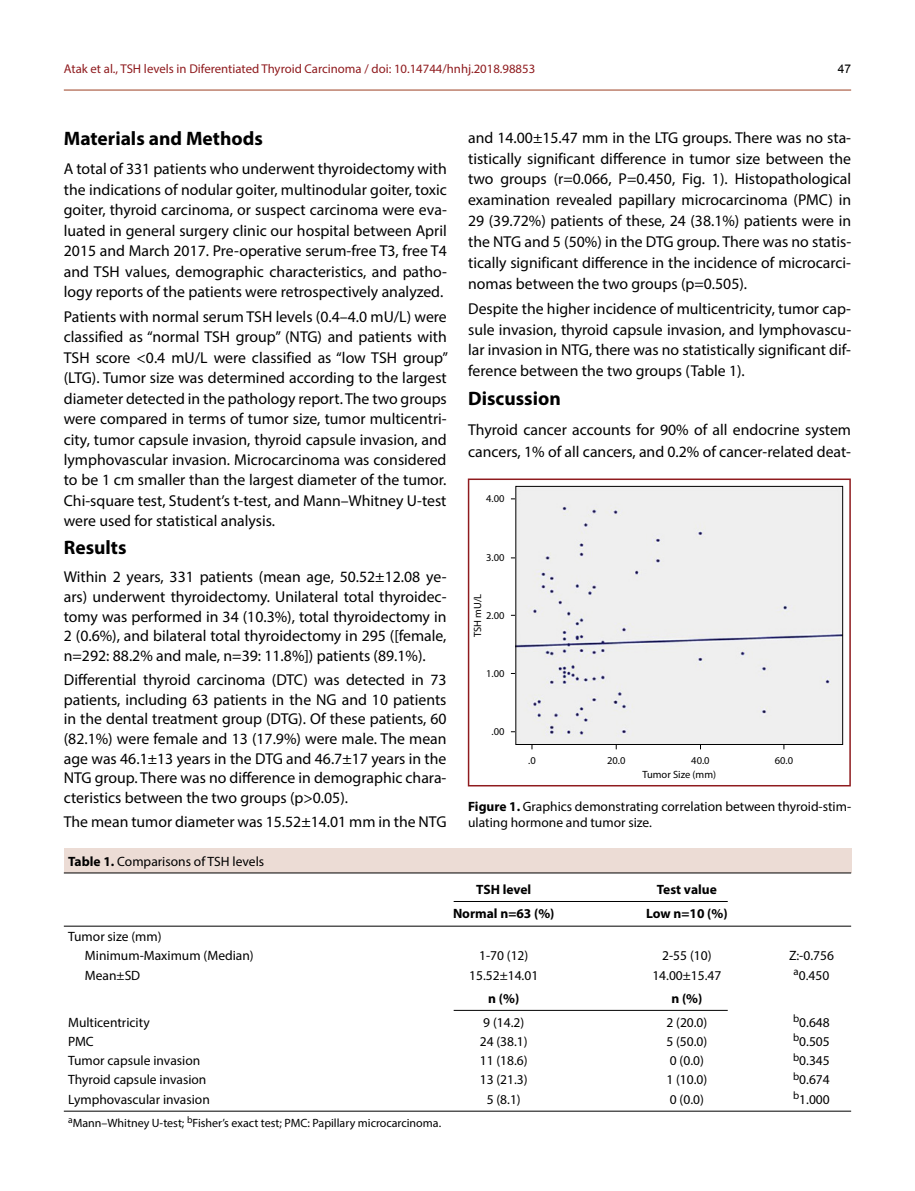
<style>
.page{position:relative;width:915px;height:1191px;background:#fff}
.page>*{position:absolute;margin:0;border:0;box-sizing:border-box;transform-origin:0 0}
.t1{font:700 19.5px "Myriad Pro";color:#000}
.t2{font:15.75px/20.4px "Myriad Pro";color:#000;text-align:justify}
.t3{font:13.5px/19.2px "Myriad Pro";color:#000}
.t4{font:700 13.5px "Myriad Pro";color:#000}
.t5{font:12.75px "Myriad Pro";color:#8f1b1e}
.t6{font:12px "Myriad Pro";color:#000}
.t7{font:12px "Arial";color:#000}
.t8{font:10.5px "Myriad Pro";color:#000}
.s1{font-weight:700}
</style>
<div class="page">
<hr style="left:64px;top:89px;width:786px;height:2px;background:#bd7f6c">
<hr style="left:453px;top:901px;width:274px;height:1px;background:#000">
<hr style="left:453px;top:1010px;width:274px;height:1px;background:#000">
<div style="left:64px;top:848px;width:786px;height:25px;background:#ecdcd5"></div>
<hr style="left:64px;top:872px;width:786px;height:1px;background:#000">
<hr style="left:64px;top:1110px;width:786px;height:1px;background:#000">
<hr style="left:64px;top:926px;width:786px;height:1px;background:#000">
<div style="left:467px;top:478px;width:383px;height:308px;border:2px solid #8f1b1e"></div>
<div style="left:517px;top:488px;width:323px;height:255px;background:#efefef"></div>
<div style="left:515px;top:486px;width:327px;height:259px;border:1px solid #000"></div>
<p class="t5" style="left:64px;top:61px;width:473px">Atak et al., TSH levels in Diferentiated Thyroid Carcinoma / doi: 10.14744/hnhj.2018.98853</p>
<p class="t7" style="left:837px;top:60px;width:15px">47</p>
<p class="t1" style="left:64px;top:126px;width:200px">Materials and Methods</p>
<p class="t2" style="left:64px;top:159px;width:384px">A total of 331 patients who underwent thyroidectomy with the indications of nodular goiter, multinodular goiter, toxic goiter, thyroid carcinoma, or suspect carcinoma were eva&shy;luated in general surgery clinic our hospital between April 2015 and March 2017. Pre-operative serum-free T3, free T4 and TSH values, demographic characteristics, and patho&shy;logy reports of the patients were retrospectively analyzed.</p>
<p class="t2" style="left:64px;top:306px;width:386px">Patients with normal serum TSH levels (0.4–4.0 mU/L) were classified as “normal TSH group” (NTG) and patients with TSH score &lt;0.4 mU/L were classified as “low TSH group” (LTG). Tumor size was determined according to the largest diameter detected in the pathology report. The two groups were compared in terms of tumor size, tumor multicentri&shy;city, tumor capsule invasion, thyroid capsule invasion, and lymphovascular invasion. Microcarcinoma was considered to be 1 cm smaller than the largest diameter of the tumor.<br>Chi-square test, Student’s t-test, and Mann–Whitney U-test were used for statistical analysis.</p>
<p class="t1" style="left:64px;top:535px;width:64px">Results</p>
<p class="t2" style="left:64px;top:567px;width:384px;line-height:19.6px">Within 2 years, 331 patients (mean age, 50.52±12.08 ye&shy;ars) underwent thyroidectomy. Unilateral total thyroidec&shy;tomy was performed in 34 (10.3%), total thyroidectomy in 2 (0.6%), and bilateral total thyroidectomy in 295 ([female, n=292: 88.2% and male, n=39: 11.8%]) patients (89.1%).</p>
<p class="t2" style="left:64px;top:669px;width:384px;line-height:19.6px">Differential thyroid carcinoma (DTC) was detected in 73 patients, including 63 patients in the NG and 10 patients in the dental treatment group (DTG). Of these patients, 60 (82.1%) were female and 13 (17.9%) were male. The mean age was 46.1±13 years in the DTG and 46.7±17 years in the NTG group. There was no difference in demographic chara&shy;cteristics between the two groups (p&gt;0.05).</p>
<p class="t2" style="left:64px;top:811px;width:384px">The mean tumor diameter was 15.52±14.01 mm in the NTG</p>
<p class="t3" style="left:68px;top:852px;width:197px"><span class="s1">Table 1.</span> Comparisons of TSH levels</p>
<p class="t2" style="left:468px;top:127px;width:384px;line-height:20.9px">and 14.00±15.47 mm in the LTG groups. There was no sta&shy;tistically significant difference in tumor size between the two groups (r=0.066, P=0.450, Fig. 1). Histopathological examination revealed papillary microcarcinoma (PMC) in 29 (39.72%) patients of these, 24 (38.1%) patients were in the NTG and 5 (50%) in the DTG group. There was no statis&shy;tically significant difference in the incidence of microcarci&shy;nomas between the two groups (p=0.505).</p>
<p class="t2" style="left:468px;top:298px;width:384px;line-height:20.9px">Despite the higher incidence of multicentricity, tumor cap&shy;sule invasion, thyroid capsule invasion, and lymphovascu&shy;lar invasion in NTG, there was no statistically significant dif&shy;ference between the two groups (Table 1).</p>
<p class="t1" style="left:468px;top:386px;width:94px">Discussion</p>
<p class="t2" style="left:468px;top:419px;width:384px;line-height:21.6px">Thyroid cancer accounts for 90% of all endocrine system cancers, 1% of all cancers, and 0.2% of cancer-related deat-</p>
<p class="t8" style="left:486px;top:492px;width:20px">4.00</p>
<p class="t8" style="left:486px;top:551px;width:20px">3.00</p>
<p class="t8" style="left:471px;top:637px;width:45px;rotate:-90deg">TSH mU/L</p>
<p class="t8" style="left:486px;top:609px;width:20px">2.00</p>
<p class="t8" style="left:486px;top:667px;width:20px">1.00</p>
<p class="t8" style="left:491px;top:725px;width:14px">.00</p>
<p class="t8" style="left:528px;top:754px;width:9px">.0</p>
<p class="t8" style="left:607px;top:754px;width:20px">20.0</p>
<p class="t8" style="left:691px;top:754px;width:20px">40.0</p>
<p class="t8" style="left:774px;top:754px;width:20px">60.0</p>
<p class="t8" style="left:642px;top:768px;width:75px">Tumor Size (mm)</p>
<p class="t3" style="left:468px;top:798px;width:384px;line-height:16.5px"><span class="s1">Figure 1.</span> Graphics demonstrating correlation between thyroid-stim&shy;ulating hormone and tumor size.</p>
<p class="t3" style="left:85px;top:926px;width:170px;text-indent:-17px">Tumor size (mm)<br>Minimum-Maximum (Median)</p>
<p class="t4" style="left:476px;top:880px;width:57px">TSH level</p>
<p class="t4" style="left:656px;top:880px;width:61px">Test value</p>
<p class="t4" style="left:453px;top:904px;width:103px">Normal n=63 (%)</p>
<p class="t4" style="left:646px;top:904px;width:83px">Low n=10 (%)</p>
<p class="t3" style="left:479px;top:946px;width:51px">1-70 (12)</p>
<p class="t3" style="left:662px;top:946px;width:51px">2-55 (10)</p>
<p class="t3" style="left:788px;top:946px;width:46px">Z:-0.756</p>
<p class="t3" style="left:85px;top:965px;width:57px">Mean±SD</p>
<p class="t3" style="left:469px;top:965px;width:71px">15.52±14.01</p>
<p class="t3" style="left:652px;top:965px;width:71px">14.00±15.47</p>
<p class="t3" style="left:793px;top:965px;width:37px"><sup>a</sup>0.450</p>
<p class="t4" style="left:488px;top:989px;width:32px">n (%)</p>
<p class="t4" style="left:671px;top:989px;width:32px">n (%)</p>
<p class="t3" style="left:68px;top:1012px;width:83px">Multicentricity</p>
<p class="t3" style="left:483px;top:1012px;width:43px">9 (14.2)</p>
<p class="t3" style="left:666px;top:1012px;width:43px">2 (20.0)</p>
<p class="t3" style="left:792px;top:1012px;width:38px"><sup>b</sup>0.648</p>
<p class="t3" style="left:68px;top:1031px;width:27px">PMC</p>
<p class="t3" style="left:479px;top:1031px;width:49px">24 (38.1)</p>
<p class="t3" style="left:666px;top:1031px;width:43px">5 (50.0)</p>
<p class="t3" style="left:792px;top:1031px;width:38px"><sup>b</sup>0.505</p>
<p class="t3" style="left:68px;top:1050px;width:134px">Tumor capsule invasion</p>
<p class="t3" style="left:479px;top:1050px;width:49px">11 (18.6)</p>
<p class="t3" style="left:669px;top:1050px;width:36px">0 (0.0)</p>
<p class="t3" style="left:792px;top:1050px;width:38px"><sup>b</sup>0.345</p>
<p class="t3" style="left:68px;top:1070px;width:140px">Thyroid capsule invasion</p>
<p class="t3" style="left:479px;top:1070px;width:49px">13 (21.3)</p>
<p class="t3" style="left:666px;top:1070px;width:43px">1 (10.0)</p>
<p class="t3" style="left:792px;top:1070px;width:38px"><sup>b</sup>0.674</p>
<p class="t3" style="left:68px;top:1089px;width:143px">Lymphovascular invasion</p>
<p class="t3" style="left:486px;top:1089px;width:36px">5 (8.1)</p>
<p class="t3" style="left:669px;top:1089px;width:36px">0 (0.0)</p>
<p class="t3" style="left:792px;top:1089px;width:38px"><sup>b</sup>1.000</p>
<p class="t6" style="left:68px;top:1115px;width:374px"><sup>a</sup>Mann–Whitney U-test; <sup>b</sup>Fisher’s exact test; PMC: Papillary microcarcinoma.</p>
</div>
